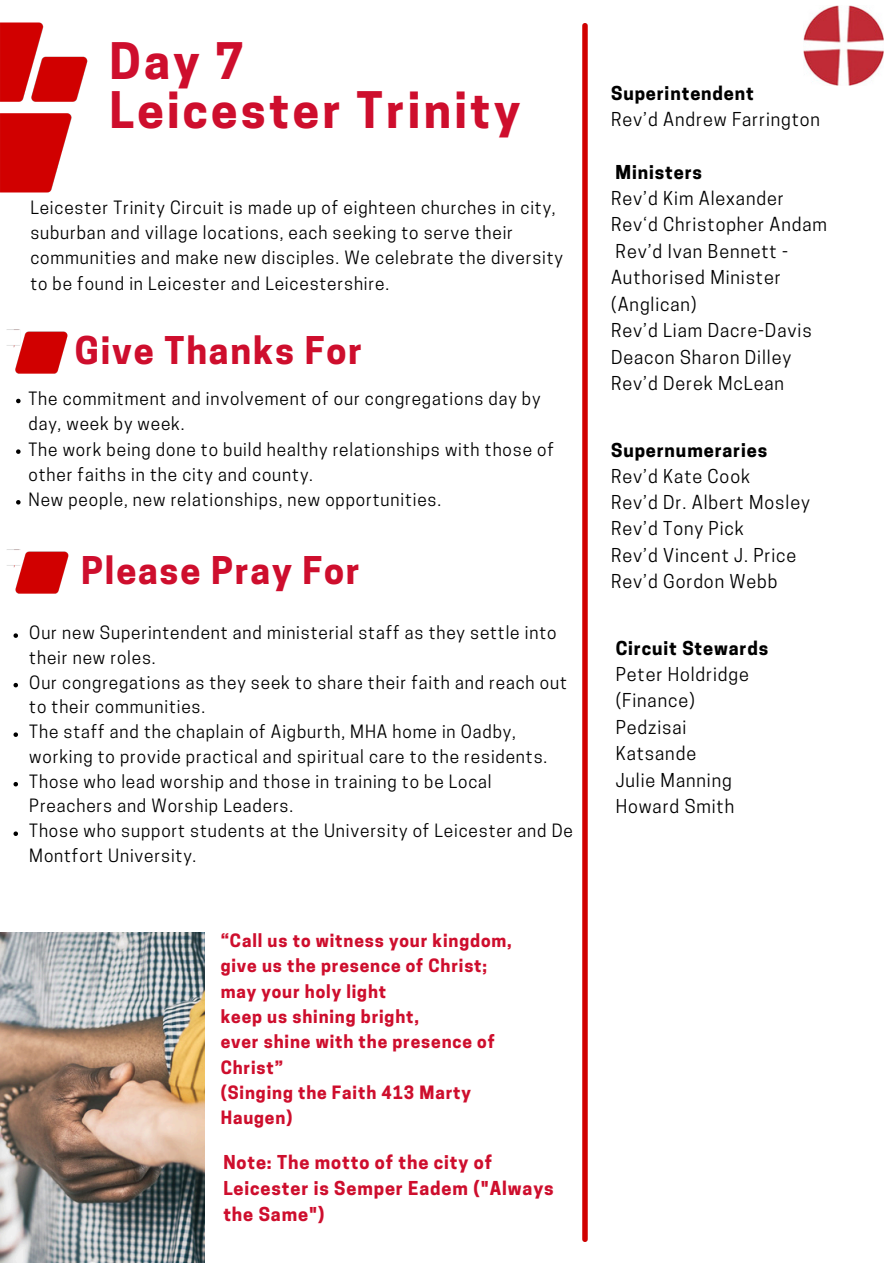
<style>
.page{position:relative;width:894px;height:1264px;background:#fff}
.page>*{position:absolute;margin:0;border:0;box-sizing:border-box;transform-origin:0 0}
.t1{font:700 47.25px/49.5px "Cooper Hewitt";letter-spacing:.07em;color:#ce0e2d}
.t2{font:700 35.85px "Cooper Hewitt";letter-spacing:.05em;color:#ce0e2d}
.t3{font:18px/26.2px "Cooper Hewitt";letter-spacing:.05em;color:#000}
.t4{font:700 18px/25.8px "Cooper Hewitt";letter-spacing:.05em;color:#ce0e2d}
.t5{font:17.25px/25.3px "Cooper Hewitt";letter-spacing:.05em;color:#000}
.t6{font:700 17.25px/25.3px "Cooper Hewitt";letter-spacing:.05em;color:#ce0e2d}
.s1{font-weight:700}
</style>
<div class="page">
<img style="left:0;top:932px;width:205px;height:330px">
<img style="left:803px;top:5px;width:80px;height:80px">
<img style="left:0;top:22px;width:88px;height:171px">
<img style="left:6px;top:329px;width:62px;height:45px">
<img style="left:582px;top:24px;width:5px;height:1217px">
<svg style="left:16px;top:399px;width:5px;height:4px"></svg>
<svg style="left:16px;top:449px;width:5px;height:5px"></svg>
<svg style="left:16px;top:500px;width:5px;height:4px"></svg>
<img style="left:6px;top:549px;width:63px;height:45px">
<svg style="left:13px;top:633px;width:5px;height:5px"></svg>
<svg style="left:13px;top:683px;width:5px;height:4px"></svg>
<svg style="left:13px;top:732px;width:5px;height:5px"></svg>
<svg style="left:13px;top:782px;width:5px;height:4px"></svg>
<svg style="left:13px;top:831px;width:5px;height:5px"></svg>
<p class="t1" style="left:109px;top:42px;width:412px">Day 7<br>Leicester Trinity</p>
<h3 class="t5" style="left:30px;top:197px;width:534px">Leicester Trinity Circuit is made up of eighteen churches in city, suburban and village locations, each seeking to serve their communities and make new disciples. We celebrate the diversity to be found in Leicester and Leicestershire.</h3>
<h3 class="t2" style="left:75px;top:337px;width:288px">Give Thanks For</h3>
<p class="t5" style="left:28px;top:388px;width:513px">The commitment and involvement of our congregations day by day, week by week.</p>
<p class="t5" style="left:28px;top:438px;width:527px">The work being done to build healthy relationships with those of other faiths in the city and county.</p>
<p class="t5" style="left:28px;top:489px;width:414px">New people, new relationships, new opportunities.</p>
<p class="t2" style="left:81px;top:557px;width:280px">Please Pray For</p>
<h3 class="t5" style="left:29px;top:622px;width:528px;line-height:24.8px">Our new Superintendent and ministerial staff as they settle into their new roles.</h3>
<h3 class="t5" style="left:29px;top:672px;width:539px;line-height:24.8px">Our congregations as they seek to share their faith and reach out to their communities.</h3>
<p class="t5" style="left:29px;top:721px;width:519px;line-height:24.8px">The staff and the chaplain of Aigburth, MHA home in Oadby, working to provide practical and spiritual care to the residents.</p>
<p class="t5" style="left:29px;top:771px;width:464px;line-height:24.8px">Those who lead worship and those in training to be Local<br>Preachers and Worship Leaders.</p>
<p class="t5" style="left:29px;top:820px;width:545px;line-height:24.8px">Those who support students at the University of Leicester and De<br>Montfort University.</p>
<p class="t6" style="left:221px;top:930px;width:292px">“Call us to witness your kingdom, give us the presence of Christ; may your holy light<br>keep us shining bright,<br>ever shine with the presence of<br>Christ”<br>(Singing the Faith 413 Marty<br>Haugen)</p>
<p class="t4" style="left:223px;top:1151px;width:332px">Note: The motto of the city of<br>Leicester is Semper Eadem ("Always the Same")</p>
<p class="t3" style="left:611px;top:83px;width:210px;line-height:25.3px"><span class="s1">Superintendent<br></span>Rev’d Andrew Farrington</p>
<p class="t3" style="left:611px;top:161px;width:217px"><span class="s1">Ministers<br></span>Rev’d Kim Alexander<br>Rev‘d Christopher Andam<br>Rev’d Ivan Bennett -<br>Authorised Minister (Anglican)<br>Rev’d Liam Dacre-Davis<br>Deacon Sharon Dilley<br>Rev’d Derek McLean</p>
<h3 class="t3" style="left:611px;top:439px;width:200px"><span class="s1">Supernumeraries<br></span>Rev’d Kate Cook<br>Rev’d Dr. Albert Mosley<br>Rev’d Tony Pick<br>Rev’d Vincent J. Price<br>Rev’d Gordon Webb</h3>
<h2 class="t3" style="left:615px;top:638px;width:154px"><span class="s1">Circuit Stewards<br></span>Peter Holdridge (Finance)<br>Pedzisai<br>Katsande<br>Julie Manning<br>Howard Smith</h2>
</div>
